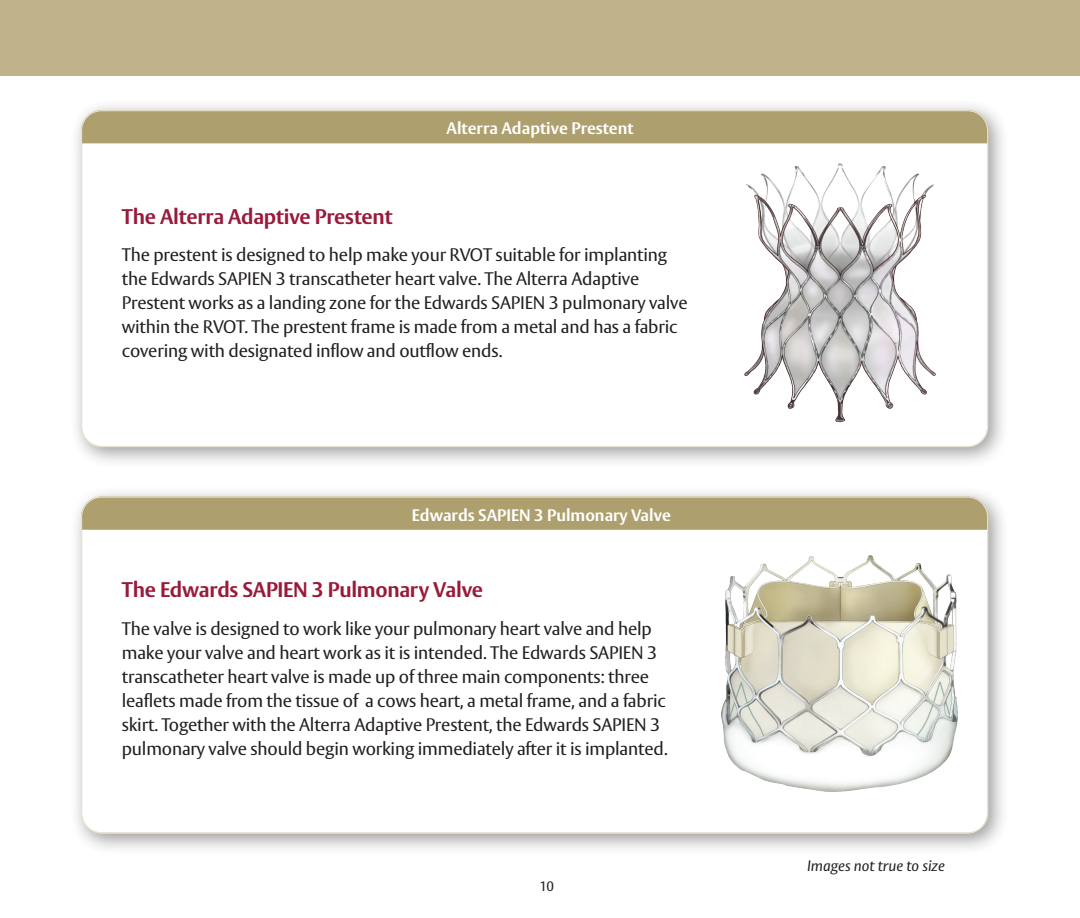
<style>
.page{position:relative;width:1080px;height:918px;background:#fff}
.page>*{position:absolute;margin:0;border:0;box-sizing:border-box;transform-origin:0 0}
.t1{font:700 21px "Vesta Std";letter-spacing:-.015em;color:#991a3b}
.t2{font:18px/24px "Vesta Std";letter-spacing:-.01em;color:#231f20}
.t3{font:700 16.5px "Vesta Std";color:#fff}
.t4{font:italic 15px "Vesta Std";color:#231f20}
.t5{font:13.5px "Vesta Std";color:#231f20}
</style>
<div class="page">
<div style="left:69px;top:98px;width:941px;height:371px;background:#231f20;opacity:.45"></div>
<div style="left:82px;top:111px;width:906px;height:336px;background:#fff;border-radius:20px"></div>
<svg style="left:80px;top:110px;width:909px;height:35px;background:#b4a678"></svg>
<div style="left:69px;top:485px;width:941px;height:370px;background:#231f20;opacity:.45"></div>
<div style="left:82px;top:497px;width:906px;height:336px;background:#fff;border-radius:20px"></div>
<svg style="left:80px;top:496px;width:909px;height:35px;background:#b3a578"></svg>
<div style="left:0;top:0;width:1080px;height:76px;background:#c0b38c"></div>
<img style="left:721px;top:556px;width:236px;height:236px">
<img style="left:744px;top:163px;width:192px;height:260px">
<p class="t3" style="left:447px;top:118px;width:189px">Alterra Adaptive Prestent</p>
<p class="t1" style="left:122px;top:204px;width:272px">The Alterra Adaptive Prestent</p>
<p class="t2" style="left:122px;top:243px;width:567px">The prestent is designed to help make your RVOT suitable for implanting the Edwards SAPIEN 3 transcatheter heart valve. The Alterra Adaptive Prestent works as a landing zone for the Edwards SAPIEN 3 pulmonary valve within the RVOT. The prestent frame is made from a metal and has a fabric covering with designated inflow and outflow ends.</p>
<p class="t3" style="left:412px;top:505px;width:260px">Edwards SAPIEN 3 Pulmonary Valve</p>
<p class="t1" style="left:122px;top:577px;width:363px">The Edwards SAPIEN 3 Pulmonary Valve</p>
<p class="t2" style="left:122px;top:616px;width:547px">The valve is designed to work like your pulmonary heart valve and help make your valve and heart work as it is intended. The Edwards SAPIEN 3 transcatheter heart valve is made up of three main components: three leaflets made from the tissue of a cows heart, a metal frame, and a fabric skirt. Together with the Alterra Adaptive Prestent, the Edwards SAPIEN 3 pulmonary valve should begin working immediately after it is implanted.</p>
<p class="t5" style="left:539px;top:878px;width:16px">10</p>
<p class="t4" style="left:807px;top:857px;width:139px">Images not true to size</p>
</div>
